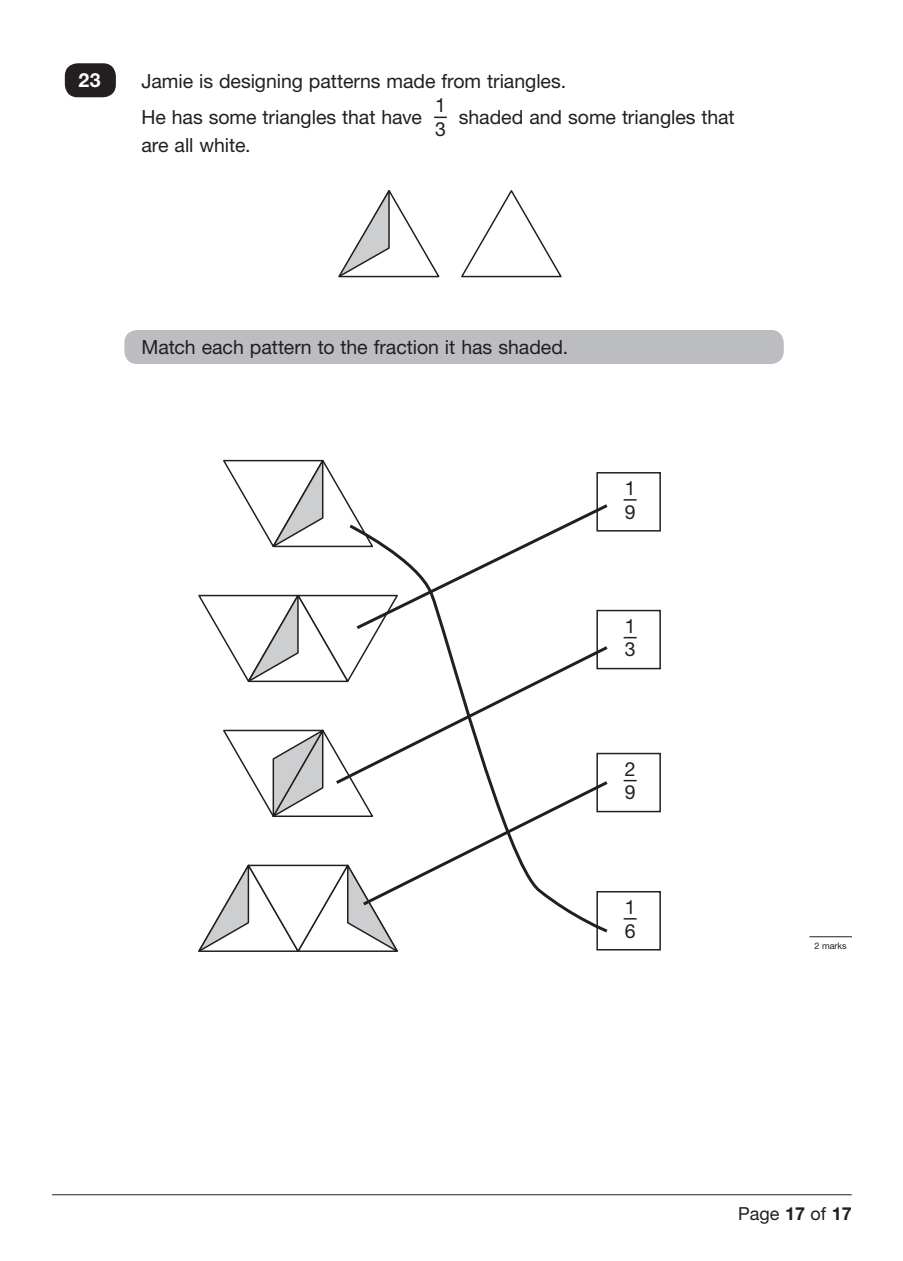
<style>
.page{position:relative;width:903px;height:1261px;background:#fff}
.page>*{position:absolute;margin:0;border:0;box-sizing:border-box;transform-origin:0 0}
.t1{font:19.5px/23.7px "Helvetica Neue LT Std";letter-spacing:-.005em;color:#231f20}
.t2{font:700 19.5px "Helvetica Neue LT Std";color:#fff}
.t3{font:18px "Helvetica Neue LT Std";color:#231f20}
.t4{font:9px "Helvetica Neue LT Std";color:#231f20}
.s1{font-weight:700}
</style>
<div class="page">
<hr style="left:52px;top:1194px;width:799px;height:1px;background:#231f20">
<div style="left:124px;top:330px;width:659px;height:34px;background:#bcbdc0;border-radius:13px"></div>
<div style="left:596px;top:472px;width:65px;height:60px;border:2px solid #231f20"></div>
<div style="left:596px;top:610px;width:65px;height:59px;border:2px solid #231f20"></div>
<div style="left:596px;top:753px;width:65px;height:59px;border:2px solid #231f20"></div>
<div style="left:596px;top:891px;width:65px;height:59px;border:2px solid #231f20"></div>
<svg style="left:623px;top:499px;width:13px;height:2px"></svg>
<svg style="left:623px;top:637px;width:13px;height:1px"></svg>
<svg style="left:623px;top:780px;width:13px;height:1px"></svg>
<svg style="left:623px;top:918px;width:13px;height:2px"></svg>
<svg style="left:461px;top:190px;width:101px;height:88px"></svg>
<svg style="left:338px;top:190px;width:102px;height:88px"></svg>
<hr style="left:809px;top:936px;width:43px;height:1px;background:#231f20">
<div style="left:65px;top:63px;width:51px;height:34px;background:#231f20;border-radius:13px"></div>
<svg style="left:434px;top:117px;width:13px;height:1px"></svg>
<svg style="left:198px;top:459px;width:413px;height:493px"></svg>
<p class="t2" style="left:79px;top:73px;width:23px">23</p>
<p class="t1" style="left:141px;top:64px;width:426px;line-height:36.3px">Jamie is designing patterns made from triangles.<br>He has some triangles that have</p>
<p class="t1" style="left:435px;top:95px;width:12px">1<br>3</p>
<p class="t1" style="left:459px;top:107px;width:277px">shaded and some triangles that</p>
<p class="t1" style="left:141px;top:134px;width:111px">are all white.</p>
<p class="t1" style="left:141px;top:337px;width:428px">Match each pattern to the fraction it has shaded.</p>
<p class="t1" style="left:624px;top:478px;width:12px">1<br>9</p>
<p class="t1" style="left:624px;top:616px;width:12px">1<br>3</p>
<p class="t1" style="left:624px;top:759px;width:12px">2<br>9</p>
<p class="t1" style="left:624px;top:897px;width:12px">1<br>6</p>
<p class="t4" style="left:814px;top:943px;width:34px">2 marks</p>
<p class="t3" style="left:738px;top:1207px;width:115px">Page <span class="s1">17</span> of <span class="s1">17</span></p>
</div>
